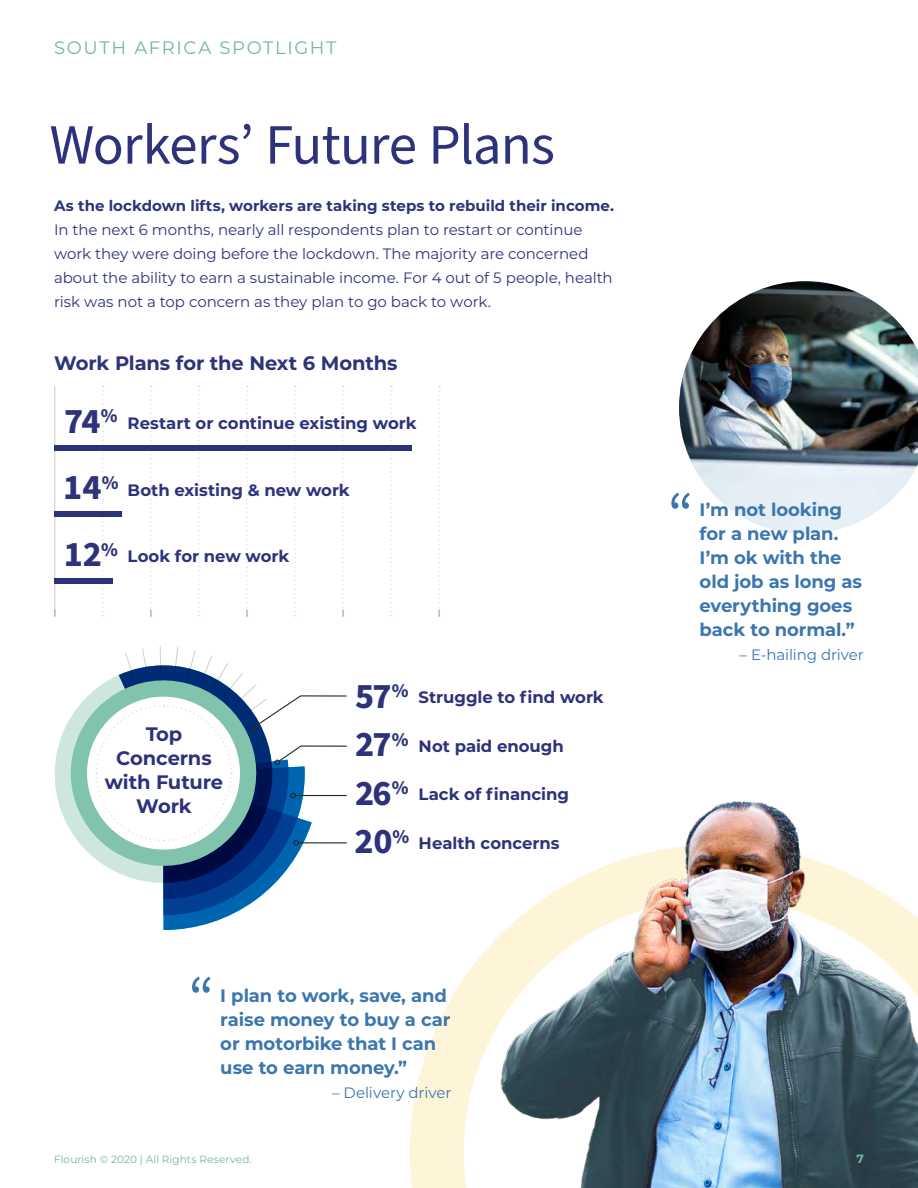
<style>
.page{position:relative;width:918px;height:1188px;background:#fff}
.page>*{position:absolute;margin:0;border:0;box-sizing:border-box;transform-origin:0 0}
.t1{font:60px "Source Sans Pro";color:#3b76af}
.t2{font:57px "Source Sans Pro";letter-spacing:-.015em;color:#2d337a}
.t3{font:700 19.5px/24px "Montserrat";letter-spacing:-.01em;color:#2d337a;text-align:center}
.t4{font:700 18px/24px "Montserrat";letter-spacing:-.005em;color:#3b76af}
.t5{font:18px "Montserrat";letter-spacing:.09em;color:#70b89d}
.t6{font:700 16.5px "Montserrat";letter-spacing:-.005em;color:#2d337a}
.t7{font:15px/24px "Montserrat";letter-spacing:-.005em;color:#2d337a}
.t8{font:700 15px "Montserrat";color:#2d337a}
.t9{font:15px "Montserrat";letter-spacing:-.01em;color:#3b76af}
.t10{font:700 12px "Montserrat";color:#70b89d}
.t11{font:10.5px "Montserrat";letter-spacing:.01em;color:#70b89d}
.s1{font-family:"Source Sans Pro";font-size:36px}
</style>
<div class="page">
<img style="left:295px;top:615px;width:623px;height:573px">
<svg style="left:198px;top:385px;width:2px;height:231px"></svg>
<svg style="left:294px;top:386px;width:2px;height:230px"></svg>
<hr style="left:54px;top:386px;width:2px;height:230px;background:#dadbdc">
<svg style="left:102px;top:386px;width:2px;height:230px"></svg>
<svg style="left:390px;top:386px;width:2px;height:230px"></svg>
<svg style="left:150px;top:386px;width:2px;height:231px"></svg>
<svg style="left:246px;top:386px;width:2px;height:231px"></svg>
<svg style="left:342px;top:386px;width:2px;height:231px"></svg>
<svg style="left:438px;top:386px;width:2px;height:231px"></svg>
<div style="left:54px;top:445px;width:357px;height:5px;background:#2d337a"></div>
<img style="left:679px;top:281px;width:239px;height:253px">
<div style="left:54px;top:512px;width:68px;height:5px;background:#2d337a"></div>
<div style="left:54px;top:578px;width:58px;height:6px;background:#2d337a"></div>
<svg style="left:55px;top:738px;width:6px;height:72px"></svg>
<svg style="left:61px;top:646px;width:287px;height:284px"></svg>
<p class="t5" style="left:54px;top:37px;width:284px">SOUTH AFRICA SPOTLIGHT</p>
<h2 class="t2" style="left:50px;top:122px;width:507px">Workers’ Future Plans</h2>
<p class="t8" style="left:54px;top:198px;width:561px">As the lockdown lifts, workers are taking steps to rebuild their income.</p>
<p class="t7" style="left:54px;top:218px;width:560px">In the next 6 months, nearly all respondents plan to restart or continue work they were doing before the lockdown. The majority are concerned about the ability to earn a sustainable income. For 4 out of 5 people, health risk was not a top concern as they plan to go back to work.</p>
<h3 class="t3" style="left:54px;top:352px;width:345px">Work Plans for the Next 6 Months</h3>
<p class="t6" style="left:64px;top:415px;width:354px"><span class="s1">74</span><sup>%</sup> Restart or continue existing work</p>
<p class="t6" style="left:63px;top:482px;width:288px"><span class="s1">14</span><sup>%</sup> Both existing &amp; new work</p>
<p class="t6" style="left:64px;top:548px;width:227px"><span class="s1">12</span><sup>%</sup> Look for new work</p>
<h3 class="t3" style="left:105px;top:723px;width:120px">Top<br>Concerns with Future<br>Work</h3>
<p class="t6" style="left:355px;top:689px;width:250px"><span class="s1">57</span><sup>%</sup> Struggle to find work</p>
<p class="t6" style="left:355px;top:738px;width:210px"><span class="s1">27</span><sup>%</sup> Not paid enough</p>
<p class="t6" style="left:355px;top:786px;width:215px"><span class="s1">26</span><sup>%</sup> Lack of financing</p>
<p class="t6" style="left:354px;top:835px;width:207px"><span class="s1">20</span><sup>%</sup> Health concerns</p>
<h1 class="t1" style="left:189px;top:975px;width:27px">“</h1>
<p class="t4" style="left:220px;top:984px;width:232px">I plan to work, save, and raise money to buy a car or motorbike that I can use to earn money.”</p>
<p class="t9" style="left:332px;top:1085px;width:121px">– Delivery driver</p>
<h1 class="t1" style="left:668px;top:491px;width:27px">“</h1>
<p class="t4" style="left:700px;top:498px;width:164px">I’m not looking for a new plan.<br>I’m ok with the old job as long as everything goes back to normal.”</p>
<p class="t9" style="left:740px;top:648px;width:126px">– E-hailing driver</p>
<p class="t11" style="left:54px;top:1154px;width:200px">Flourish © 2020 | All Rights Reserved.</p>
<p class="t10" style="left:857px;top:1153px;width:9px">7</p>
</div>
